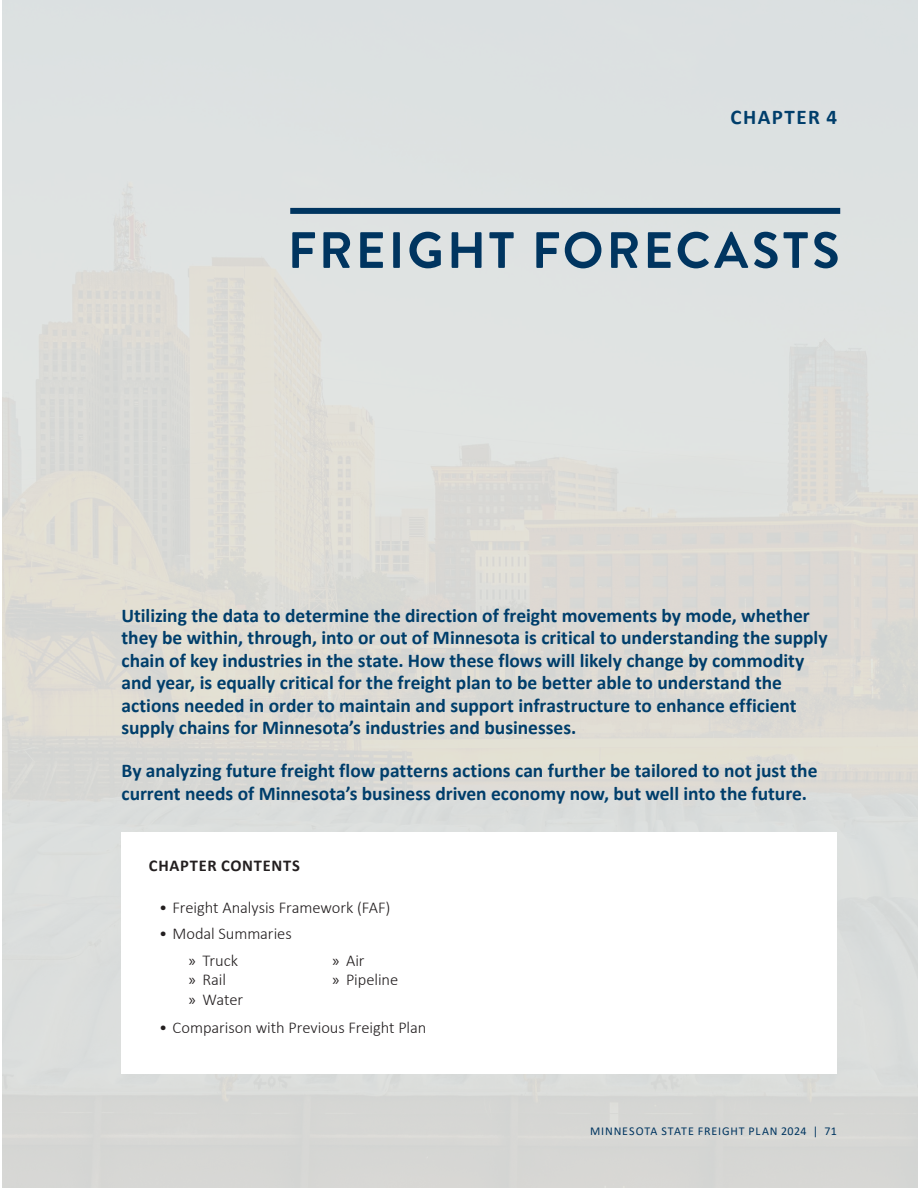
<style>
.page{position:relative;width:918px;height:1188px;background:#fff}
.page>*{position:absolute;margin:0;border:0;box-sizing:border-box;transform-origin:0 0}
.t1{font:700 51px "Brandon Grotesque";letter-spacing:.055em;color:#003560}
.t2{font:700 21px "Calibri";letter-spacing:.07em;color:#003e6b}
.t3{font:700 19.5px/22.5px "Calibri";color:#003e6b}
.t4{font:300 16.5px "Calibri";letter-spacing:-.005em;color:#231f20}
.t5{font:700 16.5px "Calibri";letter-spacing:.045em;color:#231f20}
.t6{font:12px "Calibri";letter-spacing:.075em;color:#003560}
.s1{font-family:"Myriad Pro";font-weight:400}
</style>
<div class="page">
<div style="left:290px;top:208px;width:550px;height:6px;background:#003560"></div>
<p class="t2" style="left:730px;top:102px;width:108px">CHAPTER 4</p>
<h1 class="t1" style="left:288px;top:215px;width:553px">FREIGHT FORECASTS</h1>
<p class="t3" style="left:122px;top:604px;width:708px">Utilizing the data to determine the direction of freight movements by mode, whether they be within, through, into or out of Minnesota is critical to understanding the supply chain of key industries in the state. How these flows will likely change by commodity and year, is equally critical for the freight plan to be better able to understand the actions needed in order to maintain and support infrastructure to enhance efficient supply chains for Minnesota’s industries and businesses.</p>
<p class="t3" style="left:122px;top:759px;width:698px">By analyzing future freight flow patterns actions can further be tailored to not just the current needs of Minnesota’s business driven economy now, but well into the future.</p>
<p class="t5" style="left:149px;top:854px;width:153px">CHAPTER CONTENTS</p>
<p class="t4" style="left:159px;top:897px;width:233px">• Freight Analysis Framework (FAF)</p>
<p class="t4" style="left:159px;top:923px;width:134px">• Modal Summaries</p>
<p class="t4" style="left:189px;top:950px;width:50px"><span class="s1">»</span> Truck</p>
<p class="t4" style="left:189px;top:970px;width:39px"><span class="s1">»</span> Rail</p>
<p class="t4" style="left:189px;top:989px;width:56px"><span class="s1">»</span> Water</p>
<p class="t4" style="left:333px;top:950px;width:34px"><span class="s1">»</span> Air</p>
<p class="t4" style="left:333px;top:970px;width:67px"><span class="s1">»</span> Pipeline</p>
<p class="t4" style="left:159px;top:1017px;width:269px">• Comparison with Previous Freight Plan</p>
<p class="t6" style="left:590px;top:1123px;width:248px">MINNESOTA STATE FREIGHT PLAN 2024 | 71</p>
</div>
